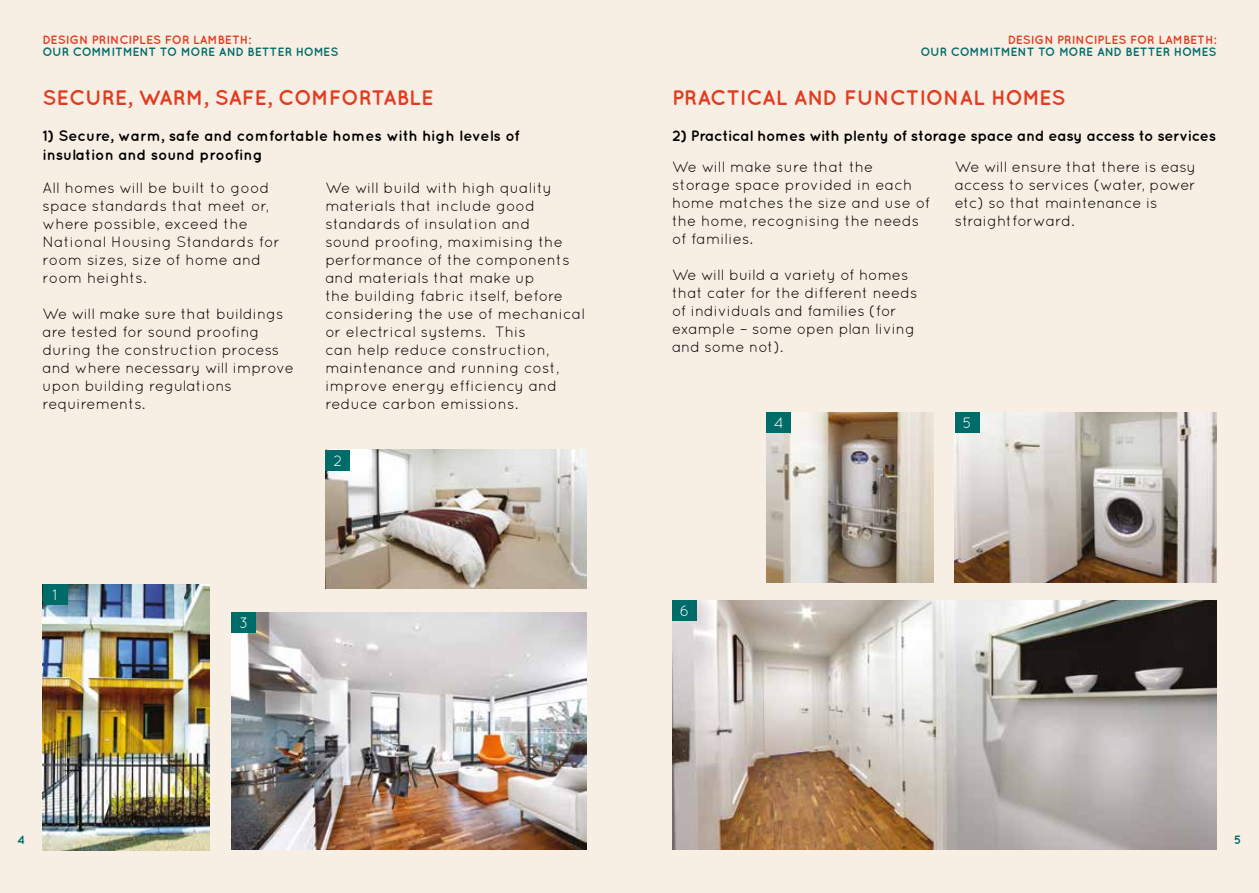
<style>
.page{position:relative;width:1259px;height:893px;background:#f7efe4}
.page>*{position:absolute;margin:0;border:0;box-sizing:border-box;transform-origin:0 0}
.t1{font:700 21px "Quicksand";color:#e33b21}
.t2{font:15px/18px "Quicksand";color:#000}
.t3{font:700 15px/19.5px "Quicksand";color:#000}
.t4{font:700 15px "Quicksand";letter-spacing:-.02em;color:#000}
.t5{font:15px "Quicksand";color:#fff}
.t6{font:700 12px "Quicksand";letter-spacing:-.005em;color:#006c69}
.t7{font:700 12px "Quicksand";color:#e33b21}
</style>
<div class="page">
<img style="left:325px;top:450px;width:262px;height:139px">
<img style="left:231px;top:612px;width:356px;height:237px">
<img style="left:43px;top:584px;width:167px;height:267px">
<div style="left:325px;top:450px;width:25px;height:21px;background:#006c69"></div>
<div style="left:43px;top:584px;width:25px;height:21px;background:#006c69"></div>
<div style="left:231px;top:612px;width:25px;height:21px;background:#006c69"></div>
<img style="left:766px;top:412px;width:167px;height:170px">
<img style="left:672px;top:600px;width:544px;height:250px">
<img style="left:955px;top:412px;width:261px;height:170px">
<div style="left:766px;top:412px;width:25px;height:21px;background:#006c69"></div>
<div style="left:955px;top:412px;width:25px;height:21px;background:#006c69"></div>
<div style="left:672px;top:600px;width:25px;height:21px;background:#006c69"></div>
<p class="t7" style="left:43px;top:32px;width:210px">DESIGN PRINCIPLES FOR LAMBETH:</p>
<p class="t6" style="left:43px;top:44px;width:297px">OUR COMMITMENT TO MORE AND BETTER HOMES</p>
<h1 class="t1" style="left:43px;top:85px;width:392px">SECURE, WARM, SAFE, COMFORTABLE</h1>
<p class="t3" style="left:43px;top:125px;width:478px">1) Secure, warm, safe and comfortable homes with high levels of insulation and sound proofing</p>
<p class="t2" style="left:43px;top:178px;width:239px">All homes will be built to good space standards that meet or, where possible, exceed the<br>National Housing Standards for room sizes, size of home and room heights.</p>
<p class="t2" style="left:43px;top:304px;width:253px">We will make sure that buildings are tested for sound proofing during the construction process and where necessary will improve upon building regulations requirements.</p>
<p class="t2" style="left:325px;top:178px;width:261px">We will build with high quality materials that include good standards of insulation and<br>sound proofing, maximising the performance of the components and materials that make up<br>the building fabric itself, before considering the use of mechanical or electrical systems. This<br>can help reduce construction, maintenance and running cost, improve energy efficiency and reduce carbon emissions.</p>
<p class="t5" style="left:52px;top:587px;width:7px">1</p>
<p class="t5" style="left:239px;top:614px;width:11px">3</p>
<p class="t5" style="left:333px;top:452px;width:10px">2</p>
<p class="t7" style="left:1007px;top:32px;width:210px">DESIGN PRINCIPLES FOR LAMBETH:</p>
<p class="t6" style="left:920px;top:44px;width:297px">OUR COMMITMENT TO MORE AND BETTER HOMES</p>
<h1 class="t1" style="left:672px;top:85px;width:395px">PRACTICAL AND FUNCTIONAL HOMES</h1>
<p class="t4" style="left:672px;top:126px;width:545px">2) Practical homes with plenty of storage space and easy access to services</p>
<p class="t2" style="left:672px;top:157px;width:259px">We will make sure that the storage space provided in each home matches the size and use of the home, recognising the needs of families.</p>
<p class="t2" style="left:672px;top:265px;width:247px">We will build a variety of homes that cater for the different needs of individuals and families (for example – some open plan living and some not).</p>
<p class="t2" style="left:955px;top:157px;width:243px">We will ensure that there is easy access to services (water, power etc) so that maintenance is straightforward.</p>
<p class="t5" style="left:679px;top:603px;width:11px">6</p>
<p class="t5" style="left:774px;top:414px;width:11px">4</p>
<p class="t5" style="left:963px;top:414px;width:11px">5</p>
<p class="t6" style="left:17px;top:833px;width:9px">4</p>
<p class="t6" style="left:1234px;top:833px;width:9px">5</p>
</div>
